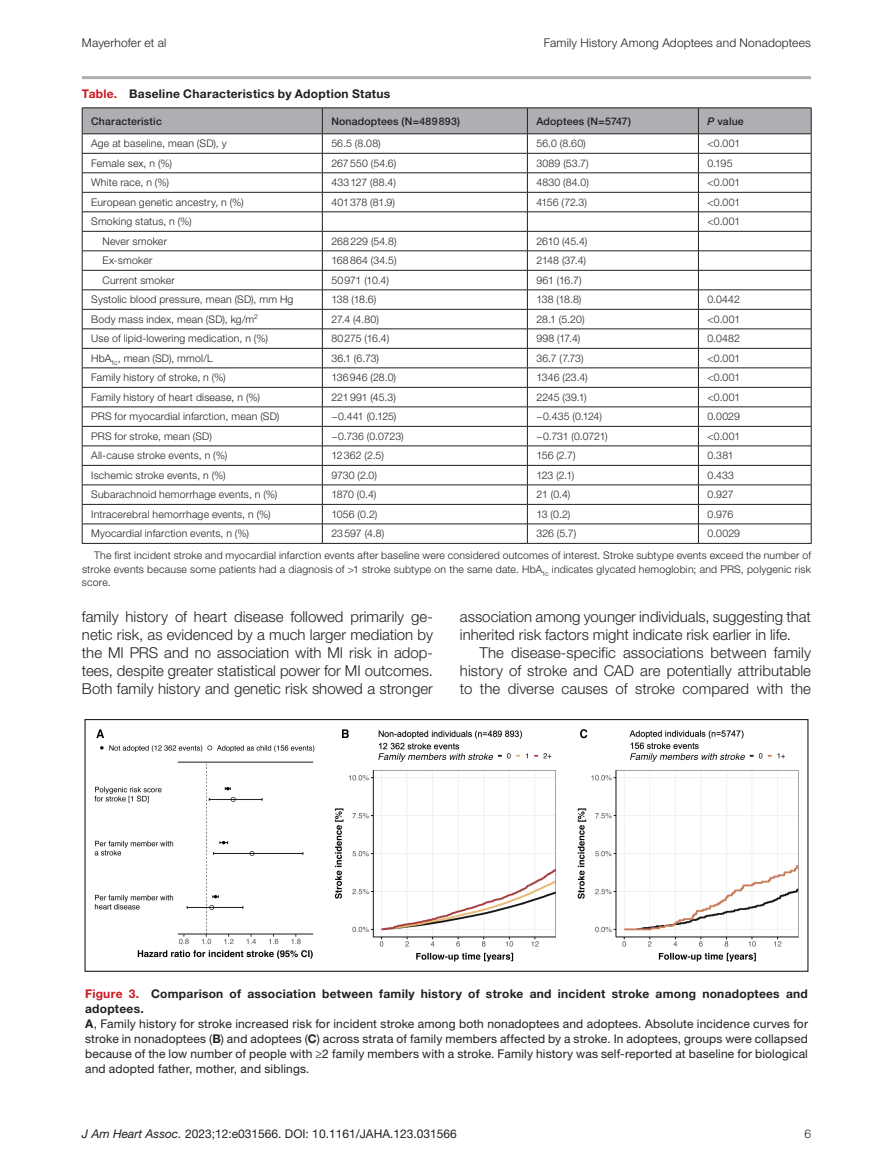
<style>
.page{position:relative;width:893px;height:1174px;background:#fff}
.page>*{position:absolute;margin:0;border:0;box-sizing:border-box;transform-origin:0 0}
.t1{font:300 15px/18px "Helvetica Neue LT Std";color:#231f20;text-align:justify}
.t2{font:12px/15px "Helvetica Neue LT Std";letter-spacing:.01em;color:#231f20}
.t3{font:300 12px "Helvetica Neue LT Std";letter-spacing:.015em;color:#231f20}
.t4{font:700 12px "Helvetica Neue LT Std";letter-spacing:.02em;color:#231f20}
.t5{font:300 10.5px/21.9px "Helvetica Neue LT Std";letter-spacing:.02em;color:#231f20}
.t6{font:500 10.5px "Helvetica Neue LT Std";letter-spacing:.02em;color:#231f20}
.t7{font:300 10.5px "Helvetica Neue LT Std";letter-spacing:-.015em;color:#231f20}
.s1{color:#cd151d}
.s2{font-style:italic}
.s3{font-weight:700;color:#cd151d}
.s4{font-weight:700}
</style>
<div class="page">
<hr style="left:82px;top:543px;width:240px;height:1px;background:#231f20">
<hr style="left:322px;top:543px;width:205px;height:1px;background:#231f20">
<hr style="left:527px;top:543px;width:171px;height:1px;background:#231f20">
<svg style="left:82px;top:108px;width:730px;height:435px"></svg>
<hr style="left:698px;top:543px;width:113px;height:1px;background:#231f20">
<img style="left:94px;top:729px;width:705px;height:233px">
<div style="left:84px;top:719px;width:724px;height:252px;border:1px solid #231f20"></div>
<hr style="left:82px;top:76px;width:729px;height:3px;background:#aeafb3">
<p class="t3" style="left:82px;top:35px;width:86px">Mayerhofer et al</p>
<p class="t3" style="left:544px;top:35px;width:269px">Family History Among Adoptees and Nonadoptees</p>
<p class="t4" style="left:82px;top:86px;width:310px"><span class="s1">Table.</span> Baseline Characteristics by Adoption Status</p>
<p class="t6" style="left:91px;top:115px;width:72px">Characteristic</p>
<p class="t6" style="left:331px;top:115px;width:130px">Nonadoptees (N=489893)</p>
<p class="t6" style="left:536px;top:115px;width:96px">Adoptees (N=5747)</p>
<p class="t6" style="left:707px;top:115px;width:38px"><span class="s2">P</span> value</p>
<p class="t5" style="left:91px;top:132px;width:137px">Age at baseline, mean (SD), y</p>
<p class="t5" style="left:331px;top:132px;width:51px">56.5 (8.08)</p>
<p class="t5" style="left:536px;top:132px;width:51px">56.0 (8.60)</p>
<p class="t5" style="left:707px;top:132px;width:34px">&lt;0.001</p>
<p class="t5" style="left:91px;top:152px;width:82px">Female sex, n (%)</p>
<p class="t5" style="left:331px;top:152px;width:66px">267550 (54.6)</p>
<p class="t5" style="left:536px;top:152px;width:54px">3089 (53.7)</p>
<p class="t5" style="left:707px;top:152px;width:27px">0.195</p>
<p class="t5" style="left:91px;top:171px;width:79px">White race, n (%)</p>
<p class="t5" style="left:331px;top:171px;width:66px">433127 (88.4)</p>
<p class="t5" style="left:536px;top:171px;width:54px">4830 (84.0)</p>
<p class="t5" style="left:707px;top:171px;width:34px">&lt;0.001</p>
<p class="t5" style="left:91px;top:191px;width:154px">European genetic ancestry, n (%)</p>
<p class="t7" style="left:331px;top:196px;width:65px">401378 (81.9)</p>
<p class="t5" style="left:536px;top:191px;width:52px">4156 (72.3)</p>
<p class="t5" style="left:707px;top:191px;width:34px">&lt;0.001</p>
<p class="t5" style="left:91px;top:210px;width:102px">Smoking status, n (%)</p>
<p class="t5" style="left:707px;top:210px;width:34px">&lt;0.001</p>
<p class="t5" style="left:102px;top:230px;width:66px">Never smoker</p>
<p class="t5" style="left:331px;top:230px;width:67px">268229 (54.8)</p>
<p class="t5" style="left:536px;top:230px;width:52px">2610 (45.4)</p>
<p class="t5" style="left:102px;top:249px;width:51px">Ex-smoker</p>
<p class="t5" style="left:331px;top:249px;width:67px">168864 (34.5)</p>
<p class="t5" style="left:536px;top:249px;width:51px">2148 (37.4)</p>
<p class="t5" style="left:102px;top:269px;width:74px">Current smoker</p>
<p class="t5" style="left:331px;top:269px;width:59px">50971 (10.4)</p>
<p class="t5" style="left:536px;top:269px;width:47px">961 (16.7)</p>
<p class="t5" style="left:91px;top:288px;width:204px">Systolic blood pressure, mean (SD), mm Hg</p>
<p class="t5" style="left:331px;top:288px;width:46px">138 (18.6)</p>
<p class="t5" style="left:536px;top:288px;width:47px">138 (18.8)</p>
<p class="t5" style="left:707px;top:288px;width:34px">0.0442</p>
<p class="t5" style="left:91px;top:308px;width:168px">Body mass index, mean (SD), kg/m<sup>2</sup></p>
<p class="t5" style="left:331px;top:308px;width:49px">27.4 (4.80)</p>
<p class="t5" style="left:536px;top:308px;width:50px">28.1 (5.20)</p>
<p class="t5" style="left:707px;top:308px;width:34px">&lt;0.001</p>
<p class="t5" style="left:91px;top:327px;width:178px">Use of lipid-lowering medication, n (%)</p>
<p class="t5" style="left:331px;top:327px;width:59px">80275 (16.4)</p>
<p class="t5" style="left:536px;top:327px;width:45px">998 (17.4)</p>
<p class="t5" style="left:707px;top:327px;width:34px">0.0482</p>
<p class="t5" style="left:91px;top:347px;width:123px">HbA<sub>1c</sub>, mean (SD), mmol/L</p>
<p class="t5" style="left:331px;top:347px;width:49px">36.1 (6.73)</p>
<p class="t5" style="left:536px;top:347px;width:49px">36.7 (7.73)</p>
<p class="t5" style="left:707px;top:347px;width:34px">&lt;0.001</p>
<p class="t5" style="left:91px;top:366px;width:136px">Family history of stroke, n (%)</p>
<p class="t5" style="left:331px;top:366px;width:66px">136946 (28.0)</p>
<p class="t5" style="left:536px;top:366px;width:53px">1346 (23.4)</p>
<p class="t5" style="left:707px;top:366px;width:34px">&lt;0.001</p>
<p class="t5" style="left:91px;top:386px;width:170px">Family history of heart disease, n (%)</p>
<p class="t5" style="left:331px;top:386px;width:66px">221991 (45.3)</p>
<p class="t5" style="left:536px;top:386px;width:52px">2245 (39.1)</p>
<p class="t5" style="left:707px;top:386px;width:34px">&lt;0.001</p>
<p class="t5" style="left:91px;top:405px;width:190px">PRS for myocardial infarction, mean (SD)</p>
<p class="t5" style="left:331px;top:405px;width:67px">−0.441 (0.125)</p>
<p class="t5" style="left:536px;top:405px;width:67px">−0.435 (0.124)</p>
<p class="t5" style="left:707px;top:405px;width:34px">0.0029</p>
<p class="t5" style="left:91px;top:425px;width:122px">PRS for stroke, mean (SD)</p>
<p class="t5" style="left:331px;top:425px;width:74px">−0.736 (0.0723)</p>
<p class="t5" style="left:536px;top:425px;width:73px">−0.731 (0.0721)</p>
<p class="t5" style="left:707px;top:425px;width:34px">&lt;0.001</p>
<p class="t5" style="left:91px;top:444px;width:138px">All-cause stroke events, n (%)</p>
<p class="t5" style="left:331px;top:444px;width:54px">12362 (2.5)</p>
<p class="t5" style="left:536px;top:444px;width:41px">156 (2.7)</p>
<p class="t5" style="left:707px;top:444px;width:28px">0.381</p>
<p class="t5" style="left:91px;top:464px;width:136px">Ischemic stroke events, n (%)</p>
<p class="t5" style="left:331px;top:464px;width:47px">9730 (2.0)</p>
<p class="t5" style="left:536px;top:464px;width:39px">123 (2.1)</p>
<p class="t5" style="left:707px;top:464px;width:28px">0.433</p>
<p class="t5" style="left:91px;top:483px;width:188px">Subarachnoid hemorrhage events, n (%)</p>
<p class="t5" style="left:331px;top:483px;width:46px">1870 (0.4)</p>
<p class="t5" style="left:536px;top:483px;width:35px">21 (0.4)</p>
<p class="t5" style="left:707px;top:483px;width:28px">0.927</p>
<p class="t5" style="left:91px;top:503px;width:181px">Intracerebral hemorrhage events, n (%)</p>
<p class="t5" style="left:331px;top:503px;width:47px">1056 (0.2)</p>
<p class="t5" style="left:536px;top:503px;width:35px">13 (0.2)</p>
<p class="t5" style="left:707px;top:503px;width:27px">0.976</p>
<p class="t5" style="left:91px;top:522px;width:159px">Myocardial infarction events, n (%)</p>
<p class="t5" style="left:331px;top:522px;width:54px">23597 (4.8)</p>
<p class="t5" style="left:536px;top:522px;width:41px">326 (5.7)</p>
<p class="t5" style="left:94px;top:522px;width:718px;text-indent:613px">0.0029<br>The first incident stroke and myocardial infarction events after baseline were considered outcomes of interest. Stroke subtype events exceed the number of</p>
<p class="t5" style="left:82px;top:562px;width:730px;line-height:13.5px">stroke events because some patients had a diagnosis of &gt;1 stroke subtype on the same date. HbA<sub>1c</sub> indicates glycated hemoglobin; and PRS, polygenic risk score.</p>
<p class="t1" style="left:82px;top:608px;width:352px">family history of heart disease followed primarily ge&shy;netic risk, as evidenced by a much larger mediation by the MI PRS and no association with MI risk in adop&shy;tees, despite greater statistical power for MI outcomes.<br>Both family history and genetic risk showed a stronger</p>
<h1 class="t1" style="left:460px;top:608px;width:352px">association among younger individuals, suggesting that inherited risk factors might indicate risk earlier in life.</h1>
<h1 class="t1" style="left:460px;top:644px;width:353px;text-indent:20px">The disease-specific associations between family history of stroke and CAD are potentially attributable to the diverse causes of stroke compared with the</h1>
<p class="t2" style="left:85px;top:985px;width:724px"><span class="s3">Figure 3.</span> <span class="s4">Comparison of association between family history of stroke and incident stroke among nonadoptees and adoptees.<br>A</span>, Family history for stroke increased risk for incident stroke among both nonadoptees and adoptees. Absolute incidence curves for stroke in nonadoptees (<span class="s4">B</span>) and adoptees (<span class="s4">C</span>) across strata of family members affected by a stroke. In adoptees, groups were collapsed because of the low number of people with ≥2 family members with a stroke. Family history was self-reported at baseline for biological and adopted father, mother, and siblings.</p>
<p class="t2" style="left:82px;top:1126px;width:376px"><span class="s2">J Am Heart Assoc.</span> 2023;12:e031566. DOI: 10.1161/JAHA.123.031566</p>
<p class="t3" style="left:804px;top:1126px;width:8px">6</p>
</div>
